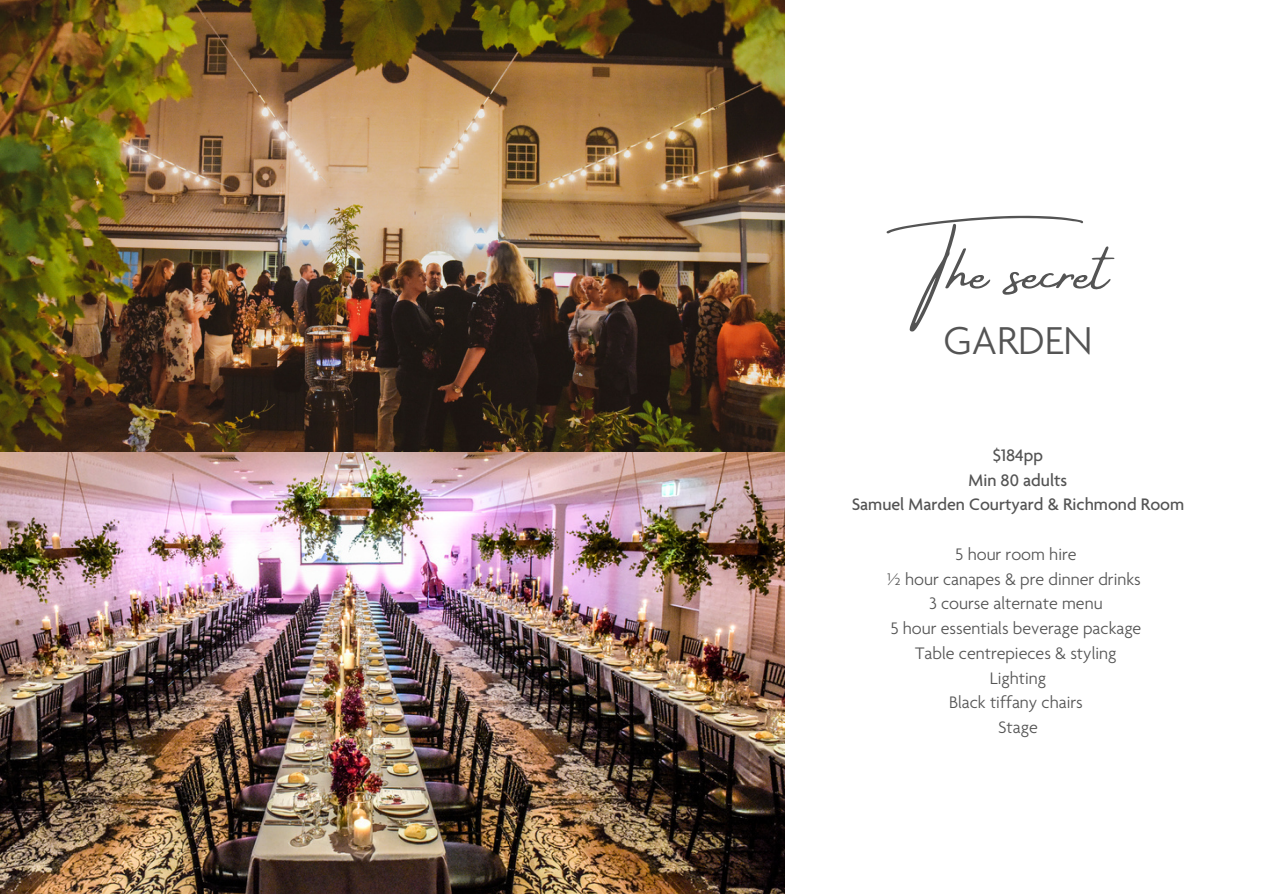
<style>
.page{position:relative;width:1263px;height:894px;background:#fff}
.page>*{position:absolute;margin:0;border:0;box-sizing:border-box;transform-origin:0 0}
.t1{font:60px "Amsterdam Four";color:#545454}
.t2{font:300 42px "Agenda";color:#545454}
.t3{font:300 18px "Agenda";color:#545454}
.t4{font:500 18px/24.8px "Agenda";color:#545454;text-align:center}
</style>
<div class="page">
<img style="left:0;top:0;width:785px;height:893px">
<h2 class="t1" style="left:927px;top:239px;width:198px">The secret</h2>
<p class="t2" style="left:943px;top:323px;width:151px">GARDEN</p>
<h3 class="t4" style="left:852px;top:444px;width:334px">$184pp<br>Min 80 adults<br>Samuel Marden Courtyard &amp; Richmond Room</h3>
<p class="t3" style="left:955px;top:547px;width:123px">5 hour room hire</p>
<p class="t3" style="left:887px;top:571px;width:255px">½ hour canapes &amp; pre dinner drinks</p>
<p class="t3" style="left:929px;top:596px;width:175px">3 course alternate menu</p>
<p class="t3" style="left:890px;top:621px;width:252px">5 hour essentials beverage package</p>
<p class="t3" style="left:915px;top:646px;width:203px">Table centrepieces &amp; styling</p>
<p class="t3" style="left:990px;top:670px;width:58px">Lighting</p>
<p class="t3" style="left:949px;top:695px;width:135px">Black tiffany chairs</p>
<p class="t3" style="left:998px;top:720px;width:41px">Stage</p>
</div>
